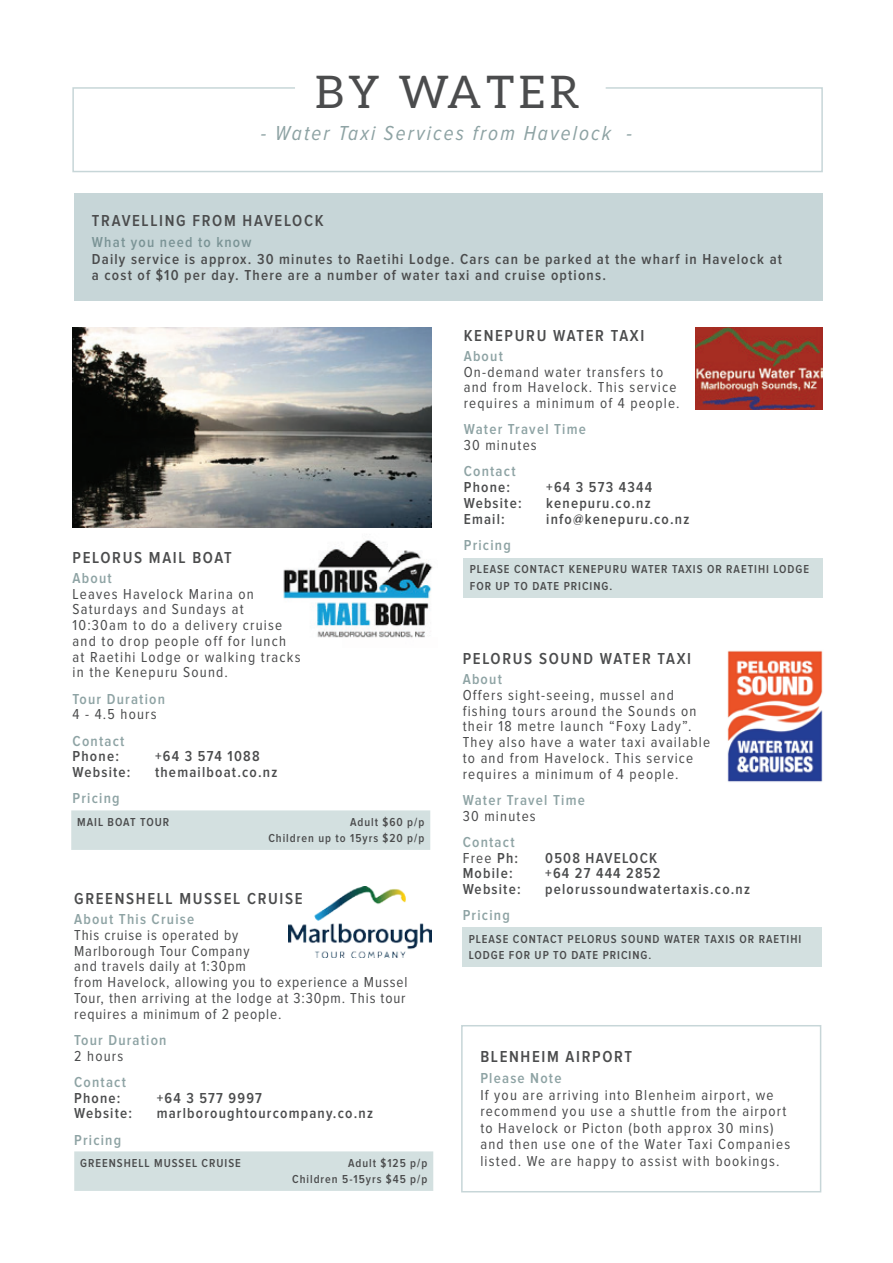
<style>
.page{position:relative;width:893px;height:1263px;background:#fff}
.page>*{position:absolute;margin:0;border:0;box-sizing:border-box;transform-origin:0 0}
.t1{font:45px "Aleo";letter-spacing:.1em;color:#4b4c4d}
.t2{font:italic 21px "Proxima Nova Cond";letter-spacing:.1em;color:#8ea3a4}
.t3{font:600 16.5px "Proxima Nova Cond";letter-spacing:.1em;color:#4b4c4d}
.t4{font:15px/15.8px "Proxima Nova Cond";letter-spacing:.08em;color:#4b4c4d}
.t5{font:600 15px/16.5px "Proxima Nova Cond";letter-spacing:.08em;color:#4b4c4d}
.t6{font:15px/15.8px "Proxima Nova Cond";letter-spacing:.06em;color:#4b4c4d}
.t7{font:600 15px/15.8px "Proxima Nova Cond";letter-spacing:.08em;color:#8ea3a4}
.t8{font:600 15px "Proxima Nova Cond";letter-spacing:.08em;color:#7b9496}
.t9{font:600 12px/16.5px "Proxima Nova Cond";letter-spacing:.08em;color:#4b4c4d;text-align:right}
.s1{font-weight:400;color:#4b4c4d}
.s2{color:#4b4c4d}
</style>
<div class="page">
<img style="left:283px;top:540px;width:150px;height:98px">
<div style="left:71px;top:810px;width:359px;height:40px;background:#d3e0e0"></div>
<svg style="left:72px;top:87px;width:751px;height:86px"></svg>
<div style="left:74px;top:1151px;width:359px;height:40px;background:#d3e0e0"></div>
<div style="left:461px;top:1025px;width:360px;height:167px;border:2px solid #c7d6d8"></div>
<div style="left:74px;top:193px;width:749px;height:108px;background:#c7d6d8"></div>
<div style="left:464px;top:558px;width:359px;height:39px;background:#d3e0e0"></div>
<div style="left:463px;top:927px;width:359px;height:40px;background:#d3e0e0"></div>
<img style="left:73px;top:328px;width:359px;height:199px">
<img style="left:288px;top:887px;width:143px;height:70px">
<img style="left:696px;top:328px;width:127px;height:81px">
<img style="left:727px;top:650px;width:96px;height:132px">
<h1 class="t1" style="left:315px;top:67px;width:266px">BY WATER</h1>
<h2 class="t2" style="left:261px;top:124px;width:373px">- Water Taxi Services from Havelock -</h2>
<p class="t3" style="left:92px;top:213px;width:233px">TRAVELLING FROM HAVELOCK</p>
<p class="t8" style="left:92px;top:235px;width:161px">What you need to know</p>
<p class="t5" style="left:92px;top:251px;width:692px">Daily service is approx. 30 minutes to Raetihi Lodge. Cars can be parked at the wharf in Havelock at a cost of $10 per day. There are a number of water taxi and cruise options.</p>
<p class="t3" style="left:73px;top:550px;width:161px">PELORUS MAIL BOAT</p>
<p class="t7" style="left:73px;top:571px;width:41px">About</p>
<p class="t4" style="left:73px;top:586px;width:229px">Leaves Havelock Marina on<br>Saturdays and Sundays at<br>10:30am to do a delivery cruise and to drop people off for lunch at Raetihi Lodge or walking tracks in the Kenepuru Sound.</p>
<p class="t7" style="left:73px;top:691px;width:94px">Tour Duration</p>
<p class="t4" style="left:73px;top:707px;width:86px">4 - 4.5 hours</p>
<p class="t7" style="left:73px;top:733px;width:53px">Contact</p>
<p class="t5" style="left:73px;top:749px;width:48px">Phone:</p>
<p class="t5" style="left:155px;top:749px;width:106px">+64 3 574 1088</p>
<p class="t5" style="left:73px;top:765px;width:59px">Website:</p>
<p class="t5" style="left:155px;top:765px;width:124px">themailboat.co.nz</p>
<p class="t7" style="left:73px;top:791px;width:49px">Pricing</p>
<p class="t9" style="left:77px;top:814px;width:93px">MAIL BOAT TOUR</p>
<p class="t9" style="left:268px;top:814px;width:157px">Adult $60 p/p<br>Children up to 15yrs $20 p/p</p>
<p class="t3" style="left:74px;top:891px;width:230px">GREENSHELL MUSSEL CRUISE</p>
<p class="t7" style="left:74px;top:912px;width:121px">About This Cruise</p>
<p class="t6" style="left:74px;top:928px;width:335px">This cruise is operated by<br>Marlborough Tour Company<br>and travels daily at 1:30pm<br>from Havelock, allowing you to experience a Mussel Tour, then arriving at the lodge at 3:30pm. This tour requires a minimum of 2 people.</p>
<p class="t7" style="left:74px;top:1033px;width:94px">Tour Duration</p>
<p class="t4" style="left:74px;top:1048px;width:51px">2 hours</p>
<p class="t7" style="left:74px;top:1075px;width:53px">Contact</p>
<p class="t5" style="left:74px;top:1090px;width:48px">Phone:</p>
<p class="t5" style="left:157px;top:1090px;width:107px">+64 3 577 9997</p>
<p class="t5" style="left:74px;top:1106px;width:59px">Website:</p>
<p class="t5" style="left:157px;top:1106px;width:218px">marlboroughtourcompany.co.nz</p>
<p class="t7" style="left:74px;top:1132px;width:49px">Pricing</p>
<p class="t9" style="left:80px;top:1155px;width:162px">GREENSHELL MUSSEL CRUISE</p>
<p class="t9" style="left:292px;top:1155px;width:136px">Adult $125 p/p<br>Children 5-15yrs $45 p/p</p>
<p class="t3" style="left:464px;top:328px;width:182px">KENEPURU WATER TAXI</p>
<p class="t7" style="left:464px;top:349px;width:41px">About</p>
<p class="t4" style="left:464px;top:364px;width:217px">On-demand water transfers to and from Havelock. This service requires a minimum of 4 people.</p>
<p class="t7" style="left:464px;top:422px;width:124px">Water Travel Time</p>
<p class="t4" style="left:464px;top:438px;width:75px">30 minutes</p>
<p class="t7" style="left:464px;top:464px;width:53px">Contact</p>
<p class="t5" style="left:464px;top:480px;width:48px">Phone:</p>
<p class="t5" style="left:546px;top:480px;width:107px">+64 3 573 4344</p>
<p class="t5" style="left:464px;top:495px;width:59px">Website:</p>
<p class="t5" style="left:546px;top:495px;width:106px">kenepuru.co.nz</p>
<p class="t5" style="left:464px;top:511px;width:43px">Email:</p>
<p class="t5" style="left:546px;top:511px;width:145px">info@kenepuru.co.nz</p>
<p class="t7" style="left:464px;top:538px;width:49px">Pricing</p>
<p class="t9" style="left:470px;top:562px;width:341px;text-align:left">PLEASE CONTACT KENEPURU WATER TAXIS OR RAETIHI LODGE<br>FOR UP TO DATE PRICING.</p>
<p class="t3" style="left:463px;top:651px;width:230px">PELORUS SOUND WATER TAXI</p>
<p class="t7" style="left:463px;top:672px;width:41px">About</p>
<p class="t4" style="left:463px;top:687px;width:249px">Offers sight-seeing, mussel and fishing tours around the Sounds on their 18 metre launch “Foxy Lady”.<br>They also have a water taxi available to and from Havelock. This service requires a minimum of 4 people.</p>
<p class="t7" style="left:463px;top:792px;width:124px">Water Travel Time</p>
<p class="t4" style="left:463px;top:808px;width:75px">30 minutes</p>
<p class="t7" style="left:463px;top:834px;width:57px">Contact<br><span class="s1">Free</span> <span class="s2">Ph:</span></p>
<p class="t5" style="left:545px;top:850px;width:113px">0508 HAVELOCK</p>
<p class="t5" style="left:463px;top:866px;width:51px">Mobile:</p>
<p class="t5" style="left:545px;top:866px;width:117px">+64 27 444 2852</p>
<p class="t5" style="left:463px;top:881px;width:59px">Website:</p>
<p class="t5" style="left:545px;top:881px;width:206px">pelorussoundwatertaxis.co.nz</p>
<p class="t7" style="left:463px;top:908px;width:49px">Pricing</p>
<p class="t9" style="left:469px;top:931px;width:334px;text-align:left">PLEASE CONTACT PELORUS SOUND WATER TAXIS OR RAETIHI<br>LODGE FOR UP TO DATE PRICING.</p>
<p class="t3" style="left:480px;top:1049px;width:153px">BLENHEIM AIRPORT</p>
<p class="t7" style="left:480px;top:1071px;width:83px">Please Note</p>
<p class="t4" style="left:480px;top:1087px;width:311px;line-height:16.5px">If you are arriving into Blenheim airport, we recommend you use a shuttle from the airport to Havelock or Picton (both approx 30 mins) and then use one of the Water Taxi Companies listed. We are happy to assist with bookings.</p>
</div>
